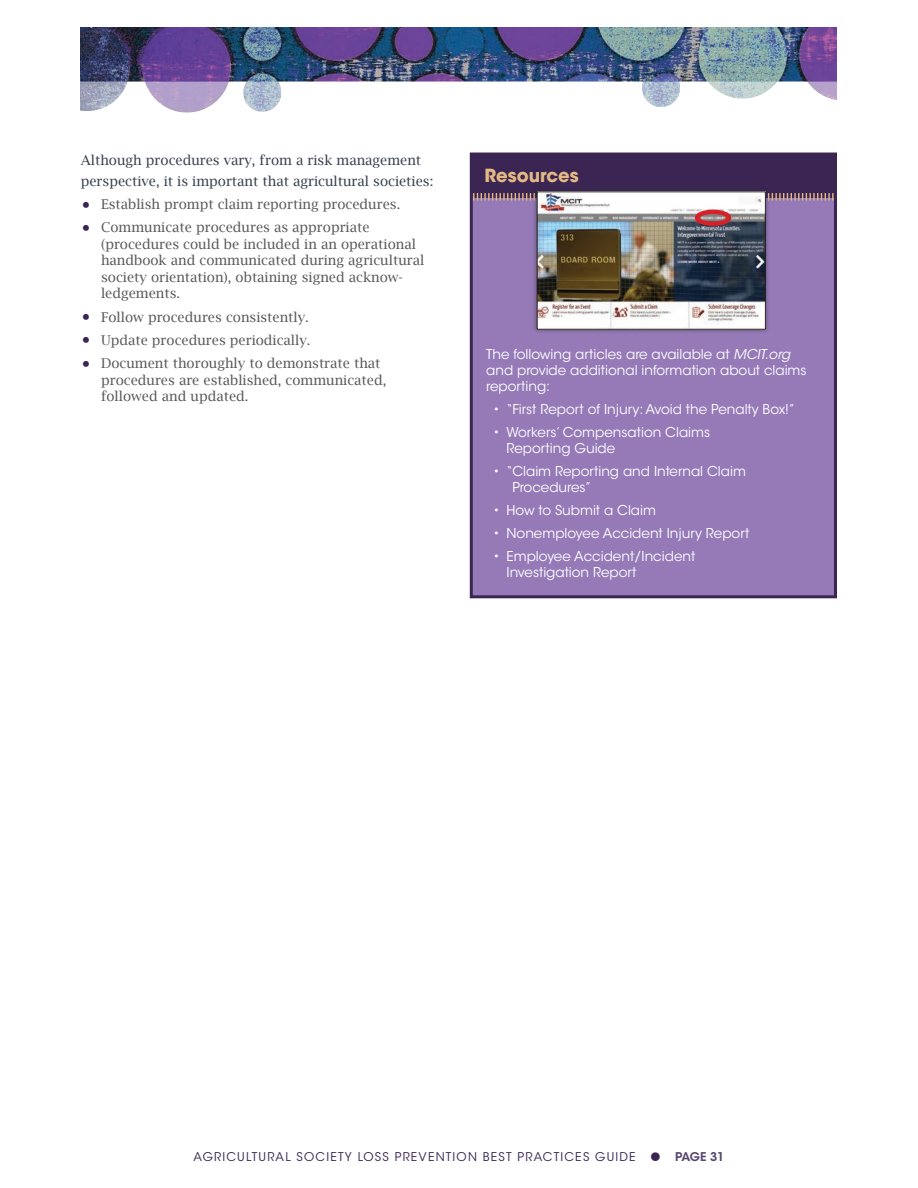
<style>
.page{position:relative;width:918px;height:1188px;background:#fff}
.page>*{position:absolute;margin:0;border:0;box-sizing:border-box;transform-origin:0 0}
.Sidebar_Title{font:700 18px "ITC Avant Garde Std";color:#e4b983}
.t1{font:13.5px/16.5px "Lucida Bright";color:#57585a}
.List_sidebar_white{font:13.5px/16.2px "ITC Avant Garde Std";color:#fff}
.t2{font:13.5px/21px "Lucida Bright";color:#373f4d}
.t3{font:12px "ITC Avant Garde Std";letter-spacing:.1em;color:#3b2653}
.t4{font:600 12px "ITC Avant Garde Std";letter-spacing:-.025em;color:#56456d}
.s1{font-style:italic}
</style>
<div class="page">
<img style="left:81px;top:27px;width:756px;height:86px">
<div style="left:469px;top:152px;width:368px;height:447px;background:#957ab7"></div>
<div style="left:470px;top:153px;width:365px;height:45px;background:#3b2653"></div>
<svg style="left:473px;top:193px;width:361px;height:8px"></svg>
<div style="left:532px;top:187px;width:239px;height:147px;background:#231f20;opacity:.5"></div>
<img style="left:539px;top:193px;width:225px;height:135px">
<div style="left:537px;top:191px;width:229px;height:139px;border:1px solid #231f20"></div>
<div style="left:695px;top:210px;width:36px;height:16px;border:4px solid #d52229;border-radius:50%"></div>
<p class="t2" style="left:81px;top:150px;width:354px">Although procedures vary, from a risk management perspective, it is important that agricultural societies:</p>
<p class="t1" style="left:101px;top:196px;width:301px">Establish prompt claim reporting procedures.</p>
<p class="t1" style="left:101px;top:219px;width:325px">Communicate procedures as appropriate (procedures could be included in an operational handbook and communicated during agricultural society orientation), obtaining signed acknow&shy;ledgements.</p>
<p class="t1" style="left:101px;top:309px;width:209px">Follow procedures consistently.</p>
<p class="t1" style="left:101px;top:332px;width:211px">Update procedures periodically.</p>
<p class="t1" style="left:101px;top:355px;width:287px">Document thoroughly to demonstrate that procedures are established, communicated, followed and updated.</p>
<p class="List_sidebar_white" style="left:486px;top:346px;width:322px">The following articles are available at <span class="s1">MCIT.org </span>and provide additional information about claims reporting:</p>
<p class="List_sidebar_white" style="left:493px;top:401px;width:303px">• “First Report of Injury: Avoid the Penalty Box!”</p>
<p class="List_sidebar_white" style="left:507px;top:424px;width:205px;text-indent:-14px">• Workers’ Compensation Claims<br>Reporting Guide</p>
<p class="List_sidebar_white" style="left:512px;top:463px;width:235px;text-indent:-19px">• “Claim Reporting and Internal Claim<br>Procedures”</p>
<p class="List_sidebar_white" style="left:493px;top:502px;width:165px">• How to Submit a Claim</p>
<p class="List_sidebar_white" style="left:493px;top:525px;width:258px">• Nonemployee Accident Injury Report</p>
<p class="List_sidebar_white" style="left:507px;top:548px;width:190px;text-indent:-14px">• Employee Accident/Incident<br>Investigation Report</p>
<p class="Sidebar_Title" style="left:484px;top:163px;width:96px">Resources</p>
<p class="t3" style="left:194px;top:1149px;width:444px">AGRICULTURAL SOCIETY LOSS PREVENTION BEST PRACTICES GUIDE</p>
<p class="t4" style="left:675px;top:1149px;width:51px">PAGE 31</p>
</div>
